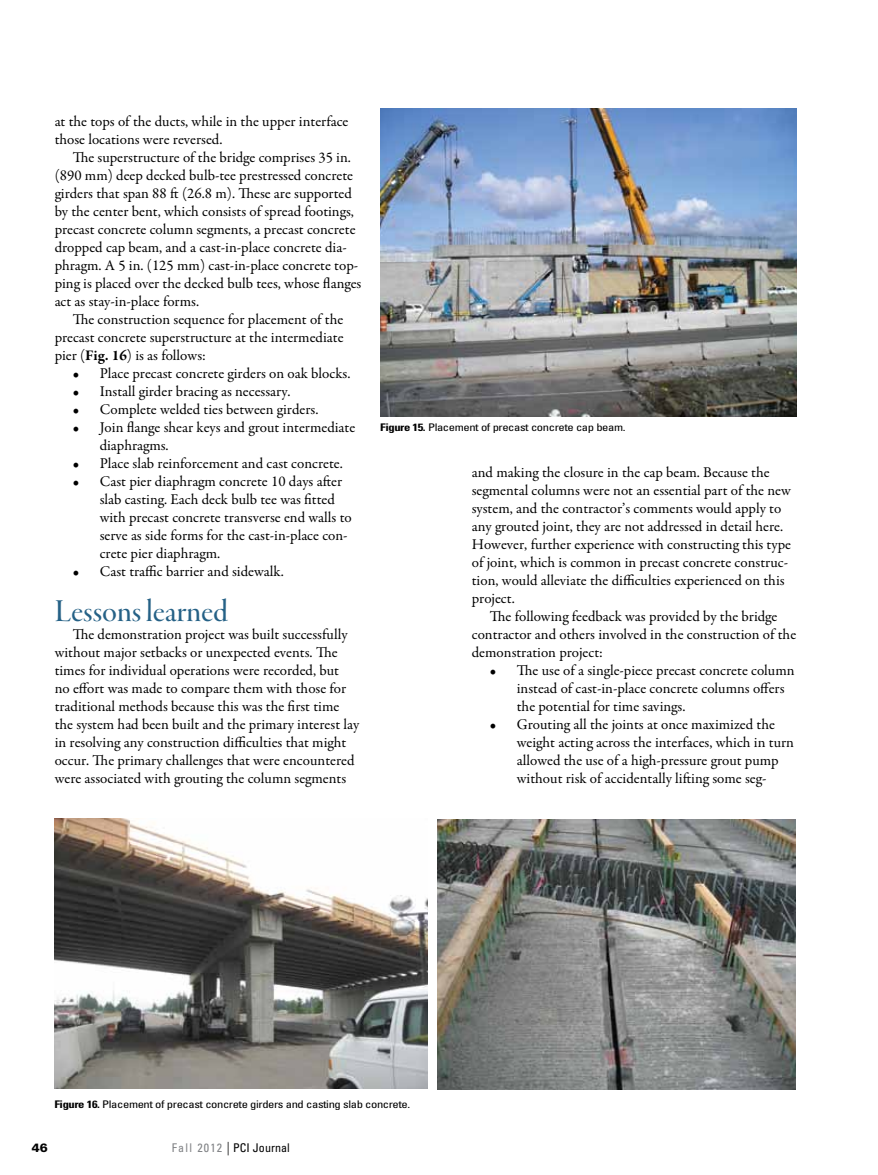
<style>
.page{position:relative;width:878px;height:1175px;background:#fff}
.page>*{position:absolute;margin:0;border:0;box-sizing:border-box;transform-origin:0 0}
.t1{font:33px "Garamond Premr Pro Med Disp";color:#256186}
.t2{font:15px/18px "Garamond Premr Pro";color:#000}
.t3{font:condensed 12px "Univers LT Std";letter-spacing:.005em;color:#000}
.t4{font:900 12px "Univers LT Std";color:#000}
.t5{font:condensed 10.5px "Univers LT Std";letter-spacing:-.03em;color:#000;scale:1.2 1}
.s1{font-weight:700}
.s2{color:#808285}
.s3{font-weight:300;font-size:13.5px}
</style>
<div class="page">
<img style="left:380px;top:108px;width:416px;height:308px">
<img style="left:54px;top:818px;width:374px;height:270px">
<img style="left:437px;top:819px;width:358px;height:270px">
<p class="t2" style="left:55px;top:113px;width:295px">at the tops of the ducts, while in the upper interface those locations were reversed.</p>
<p class="t2" style="left:55px;top:149px;width:308px;text-indent:18px">The superstructure of the bridge comprises 35 in. (890 mm) deep decked bulb-tee prestressed concrete girders that span 88 ft (26.8 m). These are supported by the center bent, which consists of spread footings, precast concrete column segments, a precast concrete dropped cap beam, and a cast-in-place concrete dia&shy;phragm. A 5 in. (125 mm) cast-in-place concrete top&shy;ping is placed over the decked bulb tees, whose flanges act as stay-in-place forms.</p>
<p class="t2" style="left:55px;top:311px;width:290px;text-align:justify;text-indent:18px">The construction sequence for placement of the precast concrete superstructure at the intermediate pier (<span class="s1">Fig. 16</span>) is as follows:</p>
<p class="t2" style="left:73px;top:365px;width:279px">• Place precast concrete girders on oak blocks.</p>
<p class="t2" style="left:73px;top:383px;width:219px">• Install girder bracing as necessary.</p>
<p class="t2" style="left:73px;top:401px;width:247px">• Complete welded ties between girders.</p>
<p class="t2" style="left:100px;top:419px;width:257px;text-indent:-27px">• Join flange shear keys and grout intermediate diaphragms.</p>
<p class="t2" style="left:73px;top:455px;width:272px">• Place slab reinforcement and cast concrete.</p>
<p class="t2" style="left:100px;top:473px;width:253px;text-indent:-27px">• Cast pier diaphragm concrete 10 days after slab casting. Each deck bulb tee was fitted with precast concrete transverse end walls to serve as side forms for the cast-in-place con&shy;crete pier diaphragm.</p>
<p class="t2" style="left:73px;top:563px;width:213px">• Cast traffic barrier and sidewalk.</p>
<h1 class="t1" style="left:55px;top:593px;width:175px">Lessons learned</h1>
<p class="t2" style="left:55px;top:626px;width:306px;text-indent:18px">The demonstration project was built successfully without major setbacks or unexpected events. The times for individual operations were recorded, but<br>no effort was made to compare them with those for traditional methods because this was the first time the system had been built and the primary interest lay in resolving any construction difficulties that might occur. The primary challenges that were encountered were associated with grouting the column segments</p>
<p class="t5" style="left:380px;top:421px;width:206px"><span class="s1">Figure 15.</span> Placement of precast concrete cap beam.</p>
<p class="t2" style="left:472px;top:464px;width:321px">and making the closure in the cap beam. Because the segmental columns were not an essential part of the new system, and the contractor’s comments would apply to any grouted joint, they are not addressed in detail here.<br>However, further experience with constructing this type of joint, which is common in precast concrete construc&shy;tion, would alleviate the difficulties experienced on this project.</p>
<p class="t2" style="left:472px;top:608px;width:326px;text-indent:18px">The following feedback was provided by the bridge contractor and others involved in the construction of the demonstration project:</p>
<p class="t2" style="left:517px;top:662px;width:279px;text-indent:-27px">• The use of a single-piece precast concrete column instead of cast-in-place concrete columns offers the potential for time savings.</p>
<p class="t2" style="left:517px;top:716px;width:279px;text-indent:-27px">• Grouting all the joints at once maximized the weight acting across the interfaces, which in turn allowed the use of a high-pressure grout pump without risk of accidentally lifting some seg-</p>
<p class="t5" style="left:54px;top:1097px;width:298px"><span class="s1">Figure 16.</span> Placement of precast concrete girders and casting slab concrete.</p>
<p class="t4" style="left:32px;top:1140px;width:18px">46</p>
<p class="t3" style="left:172px;top:1140px;width:120px"><span class="s2">Fall 2012</span> <span class="s3">|</span> PCI Journal</p>
</div>
